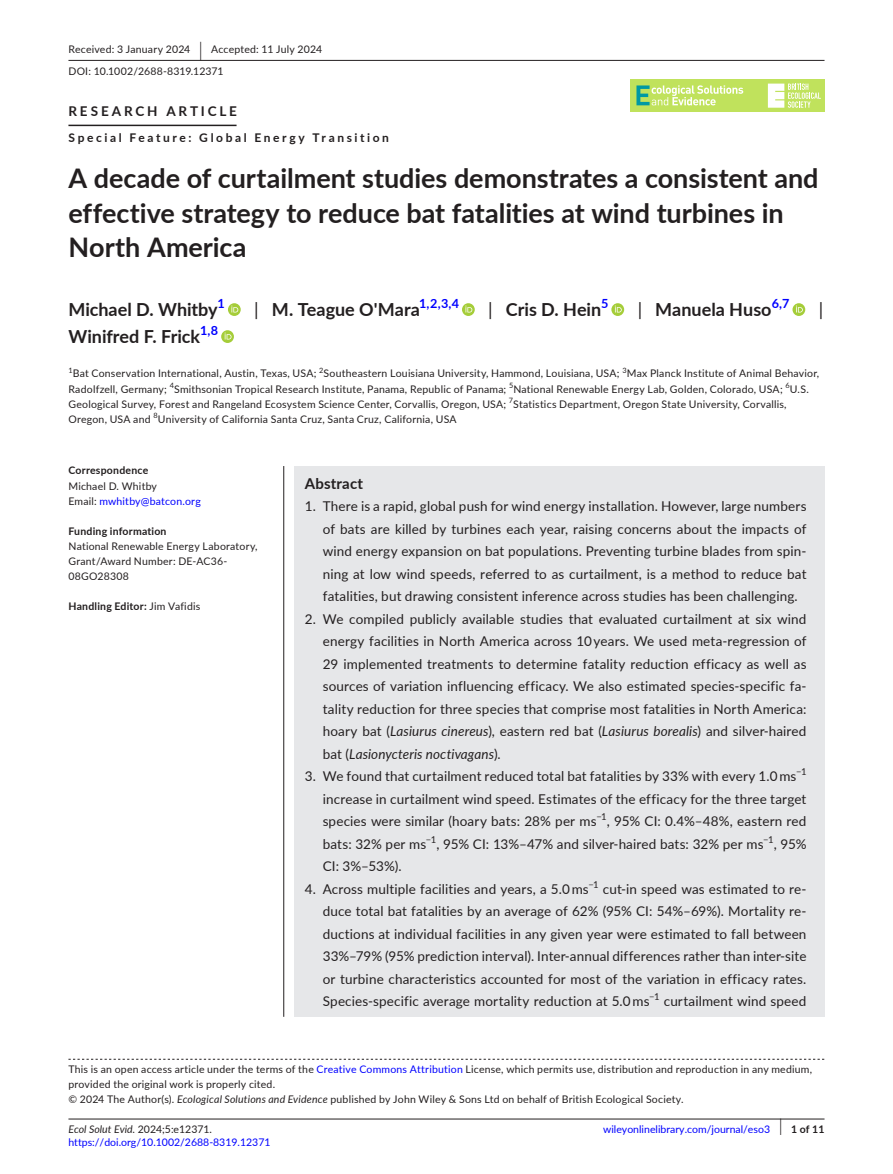
<style>
.page{position:relative;width:893px;height:1174px;background:#fff}
.page>*{position:absolute;margin:0;border:0;box-sizing:border-box;transform-origin:0 0}
.t1{font:700 27px/34.5px "Lato";color:#231f20}
.t2{font:700 18px "Lato";color:#231f20}
.t3{font:18px "Lato";color:#231f20}
.t4{font:700 15px "Lato";letter-spacing:.015em;color:#231f20}
.t5{font:13.5px/22.5px "Lato";letter-spacing:.01em;color:#231f20;text-align:justify}
.t6{font:700 13.5px "Lato";letter-spacing:.21em;color:#231f20}
.t7{font:700 12.6px "Lato";color:#00f}
.t8{font:700 12px "Lato";letter-spacing:.215em;color:#231f20}
.t9{font:10.5px/15px "Lato";letter-spacing:.02em;color:#231f20}
.t10{font:10.5px "Lato";color:#00f}
.t11{font:700 10.5px "Lato";letter-spacing:.02em;color:#231f20}
.t12{font:italic 10.5px "Lato";color:#231f20}
.t13{font:9.45px "Lato";color:#231f20}
.t14{font:7.35px "Lato";color:#231f20}
.s1{font-size:19.65px}
.s2{font-weight:400}
.s3{color:#00f}
.s4{font-style:italic}
.s5{font-style:normal}
.s6{font-weight:400;font-size:17.4px}
</style>
<div class="page">
<hr style="left:68px;top:1118px;width:756px;height:1px;background:#231f20">
<div style="left:630px;top:79px;width:194px;height:33px;background:#c0e25c"></div>
<svg style="left:768px;top:84px;width:53px;height:24px"></svg>
<svg style="left:636px;top:85px;width:107px;height:20px"></svg>
<hr style="left:68px;top:60px;width:756px;height:1px;background:#231f20">
<hr style="left:68px;top:125px;width:169px;height:1px;background:#231f20">
<svg style="left:228px;top:303px;width:13px;height:13px"></svg>
<svg style="left:231px;top:305px;width:7px;height:7px"></svg>
<svg style="left:462px;top:303px;width:13px;height:13px"></svg>
<svg style="left:465px;top:305px;width:7px;height:7px"></svg>
<svg style="left:611px;top:303px;width:13px;height:13px"></svg>
<svg style="left:615px;top:305px;width:7px;height:7px"></svg>
<svg style="left:792px;top:303px;width:13px;height:13px"></svg>
<svg style="left:796px;top:305px;width:7px;height:7px"></svg>
<svg style="left:221px;top:330px;width:13px;height:13px"></svg>
<svg style="left:225px;top:332px;width:7px;height:7px"></svg>
<svg style="left:68px;top:1058px;width:756px;height:1px"></svg>
<div style="left:294px;top:466px;width:530px;height:550px;background:#e6e7e9"></div>
<hr style="left:283px;top:466px;width:1px;height:550px;background:#231f20">
<p class="t9" style="left:68px;top:38px;width:255px;line-height:21.8px">Received: 3 January 2024 <span class="s1">|</span> Accepted: 11 July 2024<br>DOI: 10.1002/2688-8319.12371</p>
<p class="t6" style="left:68px;top:101px;width:170px">RESEARCH ARTICLE</p>
<p class="t8" style="left:68px;top:129px;width:322px">Special Feature: Global Energy Transition</p>
<h1 class="t1" style="left:68px;top:160px;width:752px">A decade of curtailment studies demonstrates a consistent and effective strategy to reduce bat fatalities at wind turbines in<br>North America</h1>
<h2 class="t2" style="left:68px;top:296px;width:151px">Michael D. Whitby</h2>
<p class="t7" style="left:218px;top:294px;width:9px">1</p>
<h2 class="t2" style="left:254px;top:296px;width:167px"><span class="s2">|</span> M. Teague O'Mara</h2>
<p class="t7" style="left:419px;top:294px;width:41px">1,2,3,4</p>
<h2 class="t2" style="left:488px;top:296px;width:115px"><span class="s2">|</span> Cris D. Hein</h2>
<p class="t7" style="left:601px;top:294px;width:9px">5</p>
<h2 class="t2" style="left:638px;top:296px;width:135px"><span class="s2">|</span> Manuela Huso</h2>
<p class="t7" style="left:772px;top:294px;width:19px">6,7</p>
<h2 class="t3" style="left:819px;top:296px;width:6px">|</h2>
<h2 class="t2" style="left:68px;top:323px;width:133px">Winifred F. Frick</h2>
<p class="t7" style="left:200px;top:321px;width:20px">1,8</p>
<p class="t14" style="left:68px;top:365px;width:6px">1</p>
<p class="t9" style="left:73px;top:366px;width:245px">Bat Conservation International, Austin, Texas, USA;</p>
<p class="t14" style="left:319px;top:365px;width:6px">2</p>
<p class="t9" style="left:324px;top:366px;width:297px">Southeastern Louisiana University, Hammond, Louisiana, USA;</p>
<p class="t14" style="left:622px;top:365px;width:6px">3</p>
<p class="t9" style="left:627px;top:366px;width:194px">Max Planck Institute of Animal Behavior,</p>
<p class="t9" style="left:68px;top:381px;width:100px">Radolfzell, Germany;</p>
<p class="t14" style="left:170px;top:380px;width:6px">4</p>
<p class="t9" style="left:174px;top:381px;width:334px">Smithsonian Tropical Research Institute, Panama, Republic of Panama;</p>
<p class="t14" style="left:509px;top:380px;width:6px">5</p>
<p class="t9" style="left:513px;top:381px;width:271px">National Renewable Energy Lab, Golden, Colorado, USA;</p>
<p class="t14" style="left:785px;top:380px;width:6px">6</p>
<p class="t9" style="left:790px;top:381px;width:21px">U.S.</p>
<p class="t9" style="left:68px;top:396px;width:439px">Geological Survey, Forest and Rangeland Ecosystem Science Center, Corvallis, Oregon, USA;</p>
<p class="t14" style="left:509px;top:395px;width:6px">7</p>
<p class="t9" style="left:513px;top:396px;width:275px">Statistics Department, Oregon State University, Corvallis,</p>
<p class="t9" style="left:68px;top:411px;width:390px">Oregon, USA and <sup>8</sup>University of California Santa Cruz, Santa Cruz, California, USA</p>
<p class="t11" style="left:68px;top:463px;width:81px">Correspondence</p>
<p class="t9" style="left:68px;top:478px;width:134px">Michael D. Whitby<br>Email: <span class="s3">mwhitby@batcon.org</span></p>
<p class="t11" style="left:68px;top:523px;width:100px">Funding information</p>
<p class="t9" style="left:68px;top:538px;width:190px">National Renewable Energy Laboratory,<br>Grant/Award Number: DE-AC36-<br>08GO28308</p>
<p class="t11" style="left:68px;top:598px;width:133px">Handling Editor: <span class="s2">Jim Vafidis</span></p>
<p class="t4" style="left:305px;top:472px;width:60px">Abstract</p>
<p class="t5" style="left:323px;top:494px;width:485px;text-indent:-18px">1. There is a rapid, global push for wind energy installation. However, large numbers of bats are killed by turbines each year, raising concerns about the impacts of wind energy expansion on bat populations. Preventing turbine blades from spin&shy;ning at low wind speeds, referred to as curtailment, is a method to reduce bat fatalities, but drawing consistent inference across studies has been challenging.</p>
<p class="t5" style="left:323px;top:607px;width:485px;text-indent:-18px">2. We compiled publicly available studies that evaluated curtailment at six wind energy facilities in North America across 10 years. We used meta-regression of 29 implemented treatments to determine fatality reduction efficacy as well as sources of variation influencing efficacy. We also estimated species-specific fa&shy;tality reduction for three species that comprise most fatalities in North America: hoary bat (<span class="s4">Lasiurus cinereus</span>), eastern red bat (<span class="s4">Lasiurus borealis</span>) and silver-haired bat (<span class="s4">Lasionycteris noctivagans</span>).</p>
<p class="t5" style="left:305px;top:764px;width:493px">3. We found that curtailment reduced total bat fatalities by 33% with every 1.0 ms</p>
<p class="t13" style="left:796px;top:765px;width:12px">−1</p>
<p class="t5" style="left:323px;top:787px;width:485px">increase in curtailment wind speed. Estimates of the efficacy for the three target species were similar (hoary bats: 28% per ms</p>
<p class="t13" style="left:596px;top:810px;width:12px">−1</p>
<p class="t5" style="left:607px;top:809px;width:201px">, 95% CI: 0.4%–48%, eastern red</p>
<p class="t5" style="left:323px;top:832px;width:105px">bats: 32% per ms</p>
<p class="t13" style="left:426px;top:832px;width:12px">−1</p>
<p class="t5" style="left:437px;top:832px;width:328px">, 95% CI: 13%–47% and silver-haired bats: 32% per ms</p>
<p class="t13" style="left:763px;top:832px;width:12px">−1</p>
<p class="t5" style="left:774px;top:832px;width:34px">, 95%</p>
<p class="t5" style="left:323px;top:854px;width:80px">CI: 3%–53%).</p>
<p class="t5" style="left:305px;top:877px;width:285px">4. Across multiple facilities and years, a 5.0 ms</p>
<p class="t13" style="left:588px;top:877px;width:12px">−1</p>
<p class="t5" style="left:323px;top:877px;width:485px;text-indent:280px">cut-in speed was estimated to re&shy;duce total bat fatalities by an average of 62% (95% CI: 54%–69%). Mortality re&shy;ductions at individual facilities in any given year were estimated to fall between 33%–79% (95% prediction interval). Inter-annual differences rather than inter-site or turbine characteristics accounted for most of the variation in efficacy rates.<br>Species-specific average mortality reduction at 5.0 ms</p>
<p class="t13" style="left:649px;top:990px;width:12px">−1</p>
<p class="t5" style="left:664px;top:989px;width:144px">curtailment wind speed</p>
<p class="t9" style="left:68px;top:1061px;width:745px">This is an open access article under the terms of the <span class="s3">Creative Commons Attribution</span> License, which permits use, distribution and reproduction in any medium, provided the original work is properly cited.<br>© 2024 The Author(s). <span class="s4">Ecological Solutions and Evidence</span> published by John Wiley &amp; Sons Ltd on behalf of British Ecological Society.</p>
<p class="t12" style="left:68px;top:1121px;width:145px">Ecol Solut Evid. <span class="s5">2024;5:e12371.</span></p>
<p class="t11" style="left:779px;top:1121px;width:46px"><span class="s6">|</span> 1 of 11</p>
<p class="t10" style="left:68px;top:1135px;width:204px">https://doi.org/10.1002/2688-8319.12371</p>
<p class="t10" style="left:603px;top:1121px;width:168px">wileyonlinelibrary.com/journal/eso3</p>
</div>
